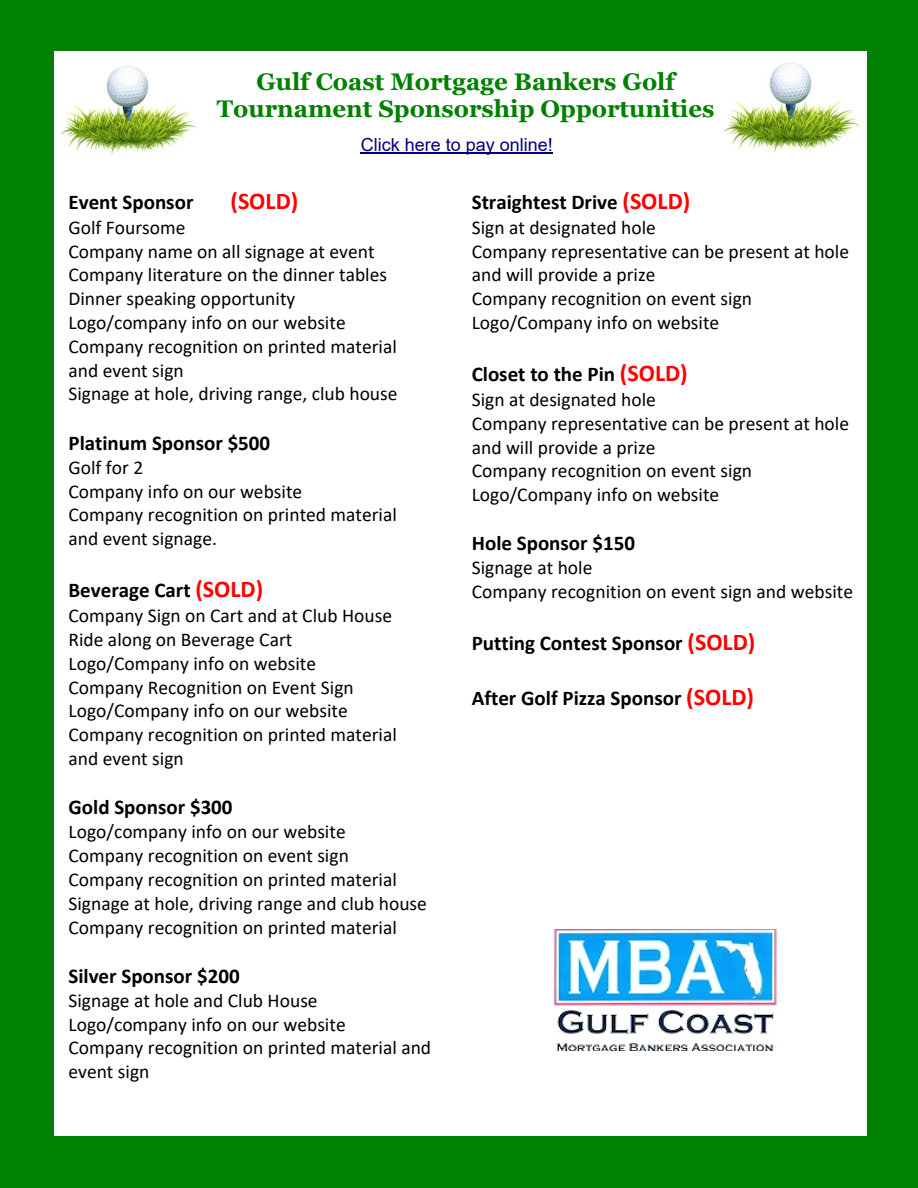
<style>
.page{position:relative;width:918px;height:1188px;background:#008000}
.page>*{position:absolute;margin:0;border:0;box-sizing:border-box;transform-origin:0 0}
.t1{font:700 24px/27.3px "Georgia";color:#008000;text-align:center}
.t2{font:700 24px "Calibri";color:#f00}
.t3{font:700 21px "Calibri";color:#000}
.t4{font:19.5px/23.9px "Calibri";color:#000}
.t5{font:18px "Arial";color:#000080}
.s1{font-size:24px;color:#f00}
</style>
<div class="page">
<div style="left:54px;top:51px;width:812px;height:1085px;background:#fff"></div>
<img style="left:553px;top:930px;width:224px;height:120px">
<img style="left:62px;top:66px;width:134px;height:89px">
<img style="left:725px;top:63px;width:134px;height:90px">
<hr style="left:361px;top:153px;width:192px;height:1px;background:#000080">
<p class="t1" style="left:217px;top:70px;width:499px">Gulf Coast Mortgage Bankers Golf<br>Tournament Sponsorship Opportunities</p>
<p class="t5" style="left:361px;top:138px;width:194px">Click here to pay online!</p>
<p class="t3" style="left:69px;top:193px;width:126px">Event Sponsor</p>
<p class="t2" style="left:231px;top:191px;width:69px">(SOLD)</p>
<p class="t4" style="left:69px;top:217px;width:331px">Golf Foursome<br>Company name on all signage at event<br>Company literature on the dinner tables<br>Dinner speaking opportunity<br>Logo/company info on our website<br>Company recognition on printed material and event sign<br>Signage at hole, driving range, club house</p>
<p class="t3" style="left:69px;top:434px;width:203px">Platinum Sponsor $500</p>
<p class="t4" style="left:69px;top:457px;width:330px">Golf for 2<br>Company info on our website<br>Company recognition on printed material and event signage.</p>
<p class="t3" style="left:69px;top:581px;width:196px">Beverage Cart <span class="s1">(SOLD)</span></p>
<p class="t4" style="left:69px;top:605px;width:330px">Company Sign on Cart and at Club House<br>Ride along on Beverage Cart<br>Logo/Company info on website<br>Company Recognition on Event Sign<br>Logo/Company info on our website<br>Company recognition on printed material and event sign</p>
<p class="t3" style="left:69px;top:798px;width:166px">Gold Sponsor $300</p>
<p class="t4" style="left:69px;top:821px;width:360px">Logo/company info on our website<br>Company recognition on event sign Company recognition on printed material Signage at hole, driving range and club house Company recognition on printed material</p>
<p class="t3" style="left:69px;top:967px;width:173px">Silver Sponsor $200</p>
<p class="t4" style="left:69px;top:990px;width:364px">Signage at hole and Club House<br>Logo/company info on our website<br>Company recognition on printed material and event sign</p>
<p class="t3" style="left:472px;top:193px;width:220px">Straightest Drive <span class="s1">(SOLD)</span></p>
<p class="t4" style="left:472px;top:217px;width:379px">Sign at designated hole<br>Company representative can be present at hole and will provide a prize<br>Company recognition on event sign<br>Logo/Company info on website</p>
<p class="t3" style="left:472px;top:365px;width:218px">Closet to the Pin <span class="s1">(SOLD)</span></p>
<p class="t4" style="left:472px;top:389px;width:379px">Sign at designated hole<br>Company representative can be present at hole and will provide a prize<br>Company recognition on event sign<br>Logo/Company info on website</p>
<p class="t3" style="left:472px;top:535px;width:165px">Hole Sponsor $150</p>
<p class="t4" style="left:472px;top:558px;width:383px">Signage at hole<br>Company recognition on event sign and website</p>
<p class="t3" style="left:472px;top:634px;width:285px">Putting Contest Sponsor <span class="s1">(SOLD)</span></p>
<p class="t3" style="left:472px;top:689px;width:284px">After Golf Pizza Sponsor <span class="s1">(SOLD)</span></p>
</div>
